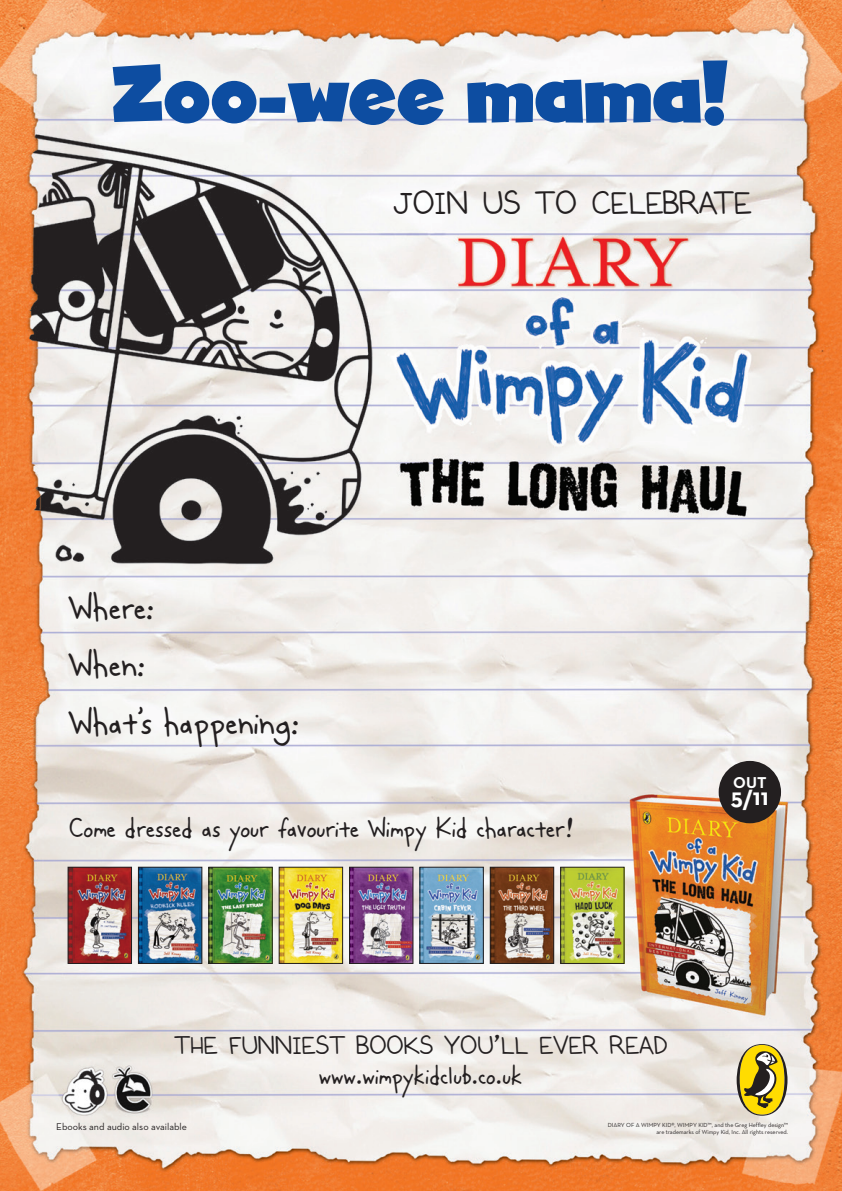
<style>
.page{position:relative;width:842px;height:1191px;background:#fff}
.page>*{position:absolute;margin:0;border:0;box-sizing:border-box;transform-origin:0 0}
.t1{font:84.7px "Ghost Kid AOE";color:#0d4da1}
.t2{font:32px "Wimpy Kid";color:#231f20}
.t3{font:28.4px "Wimpy Kid Dialogue";color:#231f20}
.t4{font:24px "Wimpy Kid";color:#231f20}
.t5{font:700 24px "Neutra Text";color:#fff}
.t6{font:23px "Wimpy Kid";color:#231f20}
.t7{font:22.4px "Wimpy Kid Dialogue";color:#231f20}
.t8{font:700 16px "Neutra Text";color:#fff}
.t9{font:10px "Neutra Text";color:#231f20}
.t10{font:6px/7.2px "Neutra Text";color:#231f20;text-align:right}
.s1{font-family:"Wimpy Kid Dialogue"}
</style>
<div class="page">
<img style="left:0;top:0;width:842px;height:1191px">
<svg style="left:737px;top:1044px;width:50px;height:71px;background:#b8a645"></svg>
<img style="left:70px;top:869px;width:60px;height:92px">
<div style="left:68px;top:867px;width:64px;height:96px;border:1px solid #231f20"></div>
<img style="left:140px;top:869px;width:60px;height:92px">
<div style="left:138px;top:867px;width:64px;height:96px;border:1px solid #231f20"></div>
<img style="left:211px;top:869px;width:59px;height:92px">
<div style="left:209px;top:867px;width:63px;height:96px;border:1px solid #231f20"></div>
<img style="left:281px;top:869px;width:60px;height:92px">
<div style="left:279px;top:867px;width:64px;height:96px;border:1px solid #231f20"></div>
<img style="left:351px;top:869px;width:60px;height:92px">
<div style="left:349px;top:867px;width:64px;height:96px;border:1px solid #231f20"></div>
<img style="left:422px;top:869px;width:59px;height:92px">
<img style="left:492px;top:869px;width:60px;height:92px">
<div style="left:490px;top:867px;width:64px;height:96px;border:1px solid #231f20"></div>
<img style="left:562px;top:869px;width:60px;height:92px">
<div style="left:560px;top:867px;width:64px;height:96px;border:1px solid #231f20"></div>
<div style="left:719px;top:761px;width:62px;height:62px;background:#231f20;border-radius:50%"></div>
<p class="t1" style="left:112px;top:44px;width:618px">Zoo-wee mama!</p>
<p class="t3" style="left:393px;top:179px;width:360px">JOIN US TO CELEBRATE</p>
<p class="t2" style="left:69px;top:589px;width:88px">Where:</p>
<p class="t2" style="left:69px;top:646px;width:79px">When:</p>
<p class="t2" style="left:69px;top:704px;width:233px">What’s happening:</p>
<p class="t8" style="left:733px;top:772px;width:35px">OUT</p>
<p class="t5" style="left:731px;top:782px;width:39px">5/11</p>
<p class="t4" style="left:69px;top:815px;width:503px">Come dressed as your favourite Wimpy Kid character<span class="s1">!</span></p>
<p class="t7" style="left:174px;top:1026px;width:495px">THE FUNNIEST BOOKS YOU’LL EVER READ</p>
<p class="t6" style="left:319px;top:1063px;width:205px">www.wimpykidclub.co.uk</p>
<p class="t9" style="left:56px;top:1120px;width:132px">Ebooks and audio also available</p>
<p class="t10" style="left:608px;top:1120px;width:182px">DIARY OF A WIMPY KID®, WIMPY KID™, and the Greg Heffley design™ are trademarks of Wimpy Kid, Inc. All rights reserved.</p>
</div>
